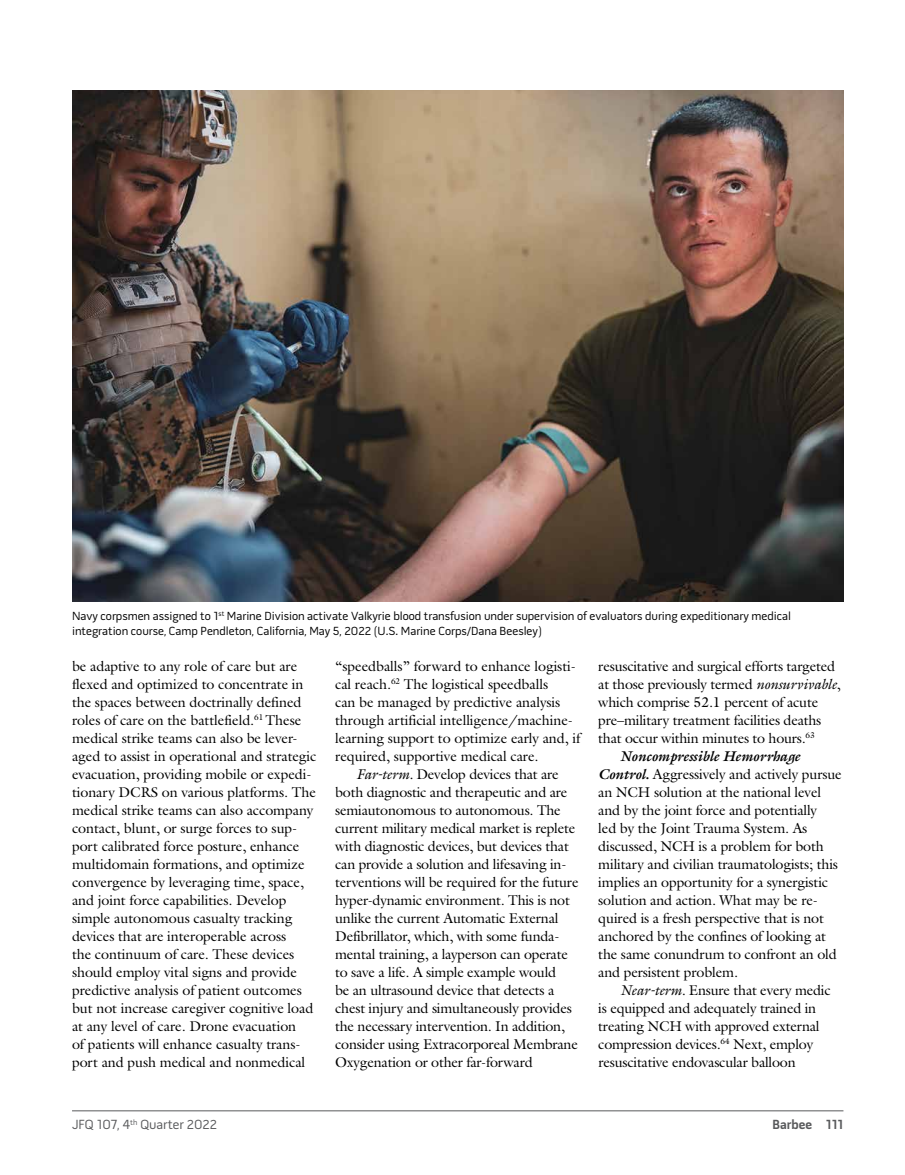
<style>
.page{position:relative;width:905px;height:1175px;background:#fff}
.page>*{position:absolute;margin:0;border:0;box-sizing:border-box;transform-origin:0 0}
.t1{font:14.25px/18px "Galliard Std";letter-spacing:-.01em;color:#000}
.t2{font:italic 700 14.25px "Galliard Std";letter-spacing:-.01em;color:#000}
.t3{font:13.5px "Pill Gothic 600 mg";color:#58595b}
.t4{font:700 13.5px "Pill Gothic 600 mg";color:#58595b}
.t5{font:12px/15px "Pill Gothic 600 mg";color:#000}
.s1{font-style:italic}
.s2{font-weight:700;font-style:italic}
</style>
<div class="page">
<hr style="left:72px;top:1110px;width:771px;height:1px;background:#58595b">
<img style="left:72px;top:90px;width:771px;height:511px">
<p class="t5" style="left:72px;top:609px;width:720px">Navy corpsmen assigned to 1<sup>st</sup> Marine Division activate Valkyrie blood transfusion under supervision of evaluators during expeditionary medical integration course, Camp Pendleton, California, May 5, 2022 (U.S. Marine Corps/Dana Beesley)</p>
<p class="t1" style="left:72px;top:656px;width:246px">be adaptive to any role of care but are flexed and optimized to concentrate in the spaces between doctrinally defined roles of care on the battlefield.<sup>61</sup> These medical strike teams can also be lever&shy;aged to assist in operational and strategic evacuation, providing mobile or expedi&shy;tionary DCRS on various platforms. The medical strike teams can also accompany contact, blunt, or surge forces to sup&shy;port calibrated force posture, enhance multidomain formations, and optimize convergence by leveraging time, space, and joint force capabilities. Develop simple autonomous casualty tracking devices that are interoperable across<br>the continuum of care. These devices should employ vital signs and provide predictive analysis of patient outcomes but not increase caregiver cognitive load at any level of care. Drone evacuation<br>of patients will enhance casualty trans&shy;port and push medical and nonmedical</p>
<p class="t1" style="left:335px;top:656px;width:242px">“speedballs” forward to enhance logisti-</p>
<p class="t1" style="left:335px;top:674px;width:214px">cal reach.<sup>62</sup> The logistical speedballs</p>
<p class="t1" style="left:335px;top:692px;width:227px">can be managed by predictive analysis</p>
<p class="t1" style="left:335px;top:710px;width:239px">through artificial intelligence/machine-</p>
<p class="t1" style="left:335px;top:728px;width:246px">learning support to optimize early and, if</p>
<p class="t1" style="left:335px;top:746px;width:205px">required, supportive medical care.</p>
<p class="t1" style="left:356px;top:764px;width:204px"><span class="s1">Far-term.</span> Develop devices that are</p>
<p class="t1" style="left:335px;top:782px;width:234px">both diagnostic and therapeutic and are</p>
<p class="t1" style="left:335px;top:800px;width:227px">semiautonomous to autonomous. The</p>
<p class="t1" style="left:335px;top:818px;width:242px">current military medical market is replete</p>
<p class="t1" style="left:335px;top:836px;width:235px">with diagnostic devices, but devices that</p>
<p class="t1" style="left:335px;top:854px;width:233px">can provide a solution and lifesaving in-</p>
<p class="t1" style="left:335px;top:872px;width:245px">terventions will be required for the future</p>
<p class="t1" style="left:335px;top:890px;width:236px">hyper-dynamic environment. This is not</p>
<p class="t1" style="left:335px;top:908px;width:225px">unlike the current Automatic External</p>
<p class="t1" style="left:335px;top:926px;width:226px">Defibrillator, which, with some funda-</p>
<p class="t1" style="left:335px;top:944px;width:234px">mental training, a layperson can operate</p>
<p class="t1" style="left:335px;top:962px;width:222px">to save a life. A simple example would</p>
<p class="t1" style="left:335px;top:980px;width:221px">be an ultrasound device that detects a</p>
<p class="t1" style="left:335px;top:998px;width:238px">chest injury and simultaneously provides</p>
<p class="t1" style="left:335px;top:1016px;width:231px">the necessary intervention. In addition,</p>
<p class="t1" style="left:335px;top:1034px;width:244px">consider using Extracorporeal Membrane</p>
<p class="t1" style="left:335px;top:1052px;width:199px">Oxygenation or other far-forward</p>
<p class="t1" style="left:598px;top:656px;width:238px">resuscitative and surgical efforts targeted</p>
<p class="t1" style="left:598px;top:674px;width:244px">at those previously termed <span class="s1">nonsurvivable</span>,</p>
<p class="t1" style="left:598px;top:692px;width:221px">which comprise 52.1 percent of acute</p>
<p class="t1" style="left:598px;top:710px;width:224px">pre–military treatment facilities deaths</p>
<p class="t1" style="left:598px;top:728px;width:218px">that occur within minutes to hours.<sup>63</sup></p>
<p class="t2" style="left:619px;top:747px;width:182px">Noncompressible Hemorrhage</p>
<p class="t1" style="left:598px;top:764px;width:245px"><span class="s2">Control.</span> Aggressively and actively pursue</p>
<p class="t1" style="left:598px;top:782px;width:224px">an NCH solution at the national level</p>
<p class="t1" style="left:598px;top:800px;width:220px">and by the joint force and potentially</p>
<p class="t1" style="left:598px;top:818px;width:211px">led by the Joint Trauma System. As</p>
<p class="t1" style="left:598px;top:836px;width:227px">discussed, NCH is a problem for both</p>
<p class="t1" style="left:598px;top:854px;width:241px">military and civilian traumatologists; this</p>
<p class="t1" style="left:598px;top:872px;width:231px">implies an opportunity for a synergistic</p>
<p class="t1" style="left:598px;top:890px;width:221px">solution and action. What may be re-</p>
<p class="t1" style="left:598px;top:908px;width:227px">quired is a fresh perspective that is not</p>
<p class="t1" style="left:598px;top:926px;width:229px">anchored by the confines of looking at</p>
<p class="t1" style="left:598px;top:944px;width:240px">the same conundrum to confront an old</p>
<p class="t1" style="left:598px;top:962px;width:141px">and persistent problem.</p>
<p class="t1" style="left:619px;top:980px;width:213px"><span class="s1">Near-term.</span> Ensure that every medic</p>
<p class="t1" style="left:598px;top:998px;width:219px">is equipped and adequately trained in</p>
<p class="t1" style="left:598px;top:1016px;width:223px">treating NCH with approved external</p>
<p class="t1" style="left:598px;top:1034px;width:216px">compression devices.<sup>64</sup> Next, employ</p>
<p class="t1" style="left:598px;top:1052px;width:199px">resuscitative endovascular balloon</p>
<p class="t3" style="left:72px;top:1119px;width:146px">JFQ 107, 4<sup>th</sup> Quarter 2022</p>
<p class="t4" style="left:772px;top:1119px;width:72px">Barbee 111</p>
</div>
